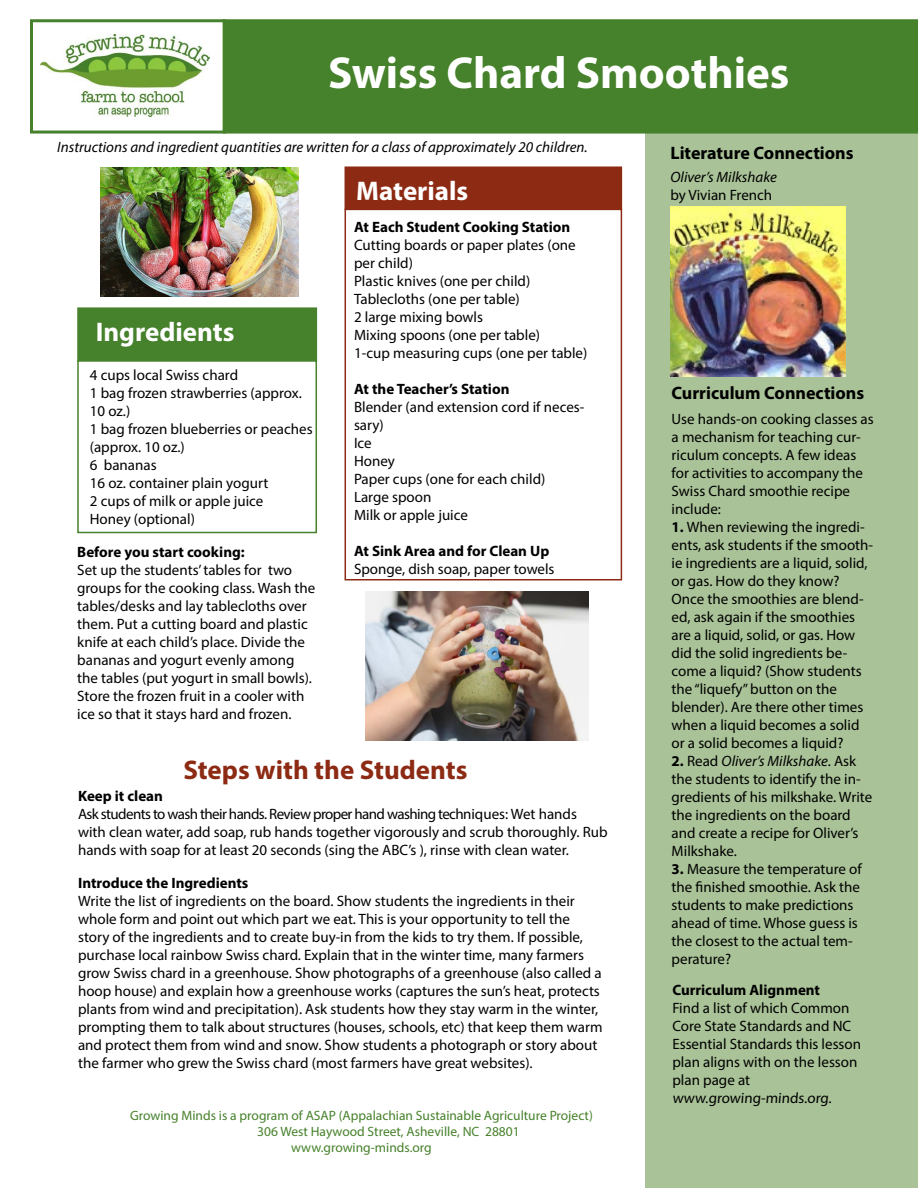
<style>
.page{position:relative;width:918px;height:1188px;background:#fff}
.page>*{position:absolute;margin:0;border:0;box-sizing:border-box;transform-origin:0 0}
.t1{font:700 45px "Myriad Pro";color:#fff}
.t2{font:700 27px "Myriad Pro";color:#fff}
.t3{font:700 27px "Myriad Pro";color:#8d2a13}
.t4{font:700 18px "Myriad Pro";color:#000}
.t5{font:15px/18px "Myriad Pro";color:#000}
.t6{font:700 15px "Myriad Pro";color:#000}
.t7{font:italic 15px "Myriad Pro";color:#000}
.t8{font:13.5px "Myriad Pro";color:#46812b}
.s1{font-weight:700}
.s2{font-style:italic}
</style>
<div class="page">
<div style="left:645px;top:134px;width:273px;height:1054px;background:#a9c297"></div>
<div style="left:226px;top:19px;width:692px;height:115px;background:#46812b"></div>
<div style="left:77px;top:307px;width:240px;height:54px;background:#46812b;border:2px solid #46812b"></div>
<div style="left:77px;top:360px;width:240px;height:173px;background:#fff;border:2px solid #46812b"></div>
<div style="left:345px;top:167px;width:277px;height:43px;background:#8d2a13"></div>
<div style="left:345px;top:209px;width:277px;height:371px;background:#fff;border:2px solid #8d2a13"></div>
<img style="left:41px;top:35px;width:169px;height:82px">
<div style="left:30px;top:19px;width:196px;height:115px;border:3px solid #46812b"></div>
<img style="left:101px;top:167px;width:198px;height:130px">
<img style="left:365px;top:592px;width:223px;height:148px">
<img style="left:671px;top:207px;width:175px;height:169px">
<h1 class="t1" style="left:328px;top:43px;width:463px">Swiss Chard Smoothies</h1>
<p class="t7" style="left:57px;top:138px;width:532px">Instructions and ingredient quantities are written for a class of approximately 20 children.</p>
<p class="t4" style="left:670px;top:141px;width:185px">Literature Connections</p>
<p class="t7" style="left:670px;top:168px;width:108px">Oliver’s Milkshake</p>
<h2 class="t2" style="left:356px;top:173px;width:114px">Materials</h2>
<p class="t5" style="left:670px;top:186px;width:103px">by Vivian French</p>
<p class="t6" style="left:354px;top:217px;width:218px">At Each Student Cooking Station</p>
<p class="t5" style="left:354px;top:235px;width:235px">Cutting boards or paper plates (one per child)<br>Plastic knives (one per child)<br>Tablecloths (one per table)<br>2 large mixing bowls<br>Mixing spoons (one per table)<br>1-cup measuring cups (one per table)</p>
<p class="t6" style="left:354px;top:379px;width:157px">At the Teacher’s Station</p>
<p class="t5" style="left:354px;top:397px;width:232px">Blender (and extension cord if neces&shy;sary)<br>Ice<br>Honey<br>Paper cups (one for each child)<br>Large spoon<br>Milk or apple juice</p>
<p class="t6" style="left:354px;top:541px;width:197px">At Sink Area and for Clean Up</p>
<p class="t5" style="left:354px;top:559px;width:202px">Sponge, dish soap, paper towels</p>
<h2 class="t2" style="left:96px;top:315px;width:140px">Ingredients</h2>
<p class="t5" style="left:90px;top:366px;width:224px">4 cups local Swiss chard<br>1 bag frozen strawberries (approx.<br>10 oz.)<br>1 bag frozen blueberries or peaches (approx. 10 oz.)<br>6 bananas<br>16 oz. container plain yogurt<br>2 cups of milk or apple juice<br>Honey (optional)</p>
<p class="t4" style="left:672px;top:381px;width:194px">Curriculum Connections</p>
<p class="t5" style="left:672px;top:409px;width:204px">Use hands-on cooking classes as a mechanism for teaching cur&shy;riculum concepts. A few ideas for activities to accompany the<br>Swiss Chard smoothie recipe include:</p>
<p class="t5" style="left:672px;top:517px;width:203px"><span class="s1">1.</span> When reviewing the ingredi&shy;ents, ask students if the smooth&shy;ie ingredients are a liquid, solid, or gas. How do they know?<br>Once the smoothies are blend&shy;ed, ask again if the smoothies are a liquid, solid, or gas. How did the solid ingredients be&shy;come a liquid? (Show students the “liquefy” button on the blender). Are there other times when a liquid becomes a solid or a solid becomes a liquid?</p>
<p class="t5" style="left:672px;top:751px;width:202px"><span class="s1">2.</span> Read <span class="s2">Oliver’s Milkshake</span>. Ask the students to identify the in&shy;gredients of his milkshake. Write the ingredients on the board and create a recipe for Oliver’s<br>Milkshake.</p>
<p class="t5" style="left:672px;top:859px;width:192px"><span class="s1">3.</span> Measure the temperature of the finished smoothie. Ask the students to make predictions ahead of time. Whose guess is the closest to the actual tem&shy;perature?</p>
<p class="t6" style="left:77px;top:542px;width:169px">Before you start cooking:</p>
<p class="t5" style="left:77px;top:561px;width:240px">Set up the students’ tables for two groups for the cooking class. Wash the tables/desks and lay tablecloths over them. Put a cutting board and plastic knife at each child’s place. Divide the bananas and yogurt evenly among the tables (put yogurt in small bowls).<br>Store the frozen fruit in a cooler with ice so that it stays hard and frozen.</p>
<h2 class="t3" style="left:183px;top:753px;width:286px">Steps with the Students</h2>
<p class="t6" style="left:78px;top:787px;width:86px">Keep it clean</p>
<p class="t5" style="left:78px;top:805px;width:531px">Ask students to wash their hands. Review proper hand washing techniques: Wet hands with clean water, add soap, rub hands together vigorously and scrub thoroughly. Rub hands with soap for at least 20 seconds (sing the ABC’s ), rinse with clean water.</p>
<p class="t6" style="left:78px;top:873px;width:172px">Introduce the Ingredients</p>
<p class="t5" style="left:78px;top:892px;width:526px">Write the list of ingredients on the board. Show students the ingredients in their whole form and point out which part we eat. This is your opportunity to tell the story of the ingredients and to create buy-in from the kids to try them. If possible, purchase local rainbow Swiss chard. Explain that in the winter time, many farmers grow Swiss chard in a greenhouse. Show photographs of a greenhouse (also called a hoop house) and explain how a greenhouse works (captures the sun’s heat, protects plants from wind and precipitation). Ask students how they stay warm in the winter, prompting them to talk about structures (houses, schools, etc) that keep them warm and protect them from wind and snow. Show students a photograph or story about the farmer who grew the Swiss chard (most farmers have great websites).</p>
<p class="t6" style="left:672px;top:980px;width:149px">Curriculum Alignment</p>
<p class="t5" style="left:672px;top:999px;width:190px">Find a list of which Common<br>Core State Standards and NC<br>Essential Standards this lesson plan aligns with on the lesson plan page at www.growing-minds.org.</p>
<p class="t8" style="left:130px;top:1107px;width:464px">Growing Minds is a program of ASAP (Appalachian Sustainable Agriculture Project)</p>
<p class="t8" style="left:257px;top:1123px;width:264px">306 West Haywood Street, Asheville, NC 28801</p>
<p class="t8" style="left:291px;top:1139px;width:142px">www.growing-minds.org</p>
</div>
